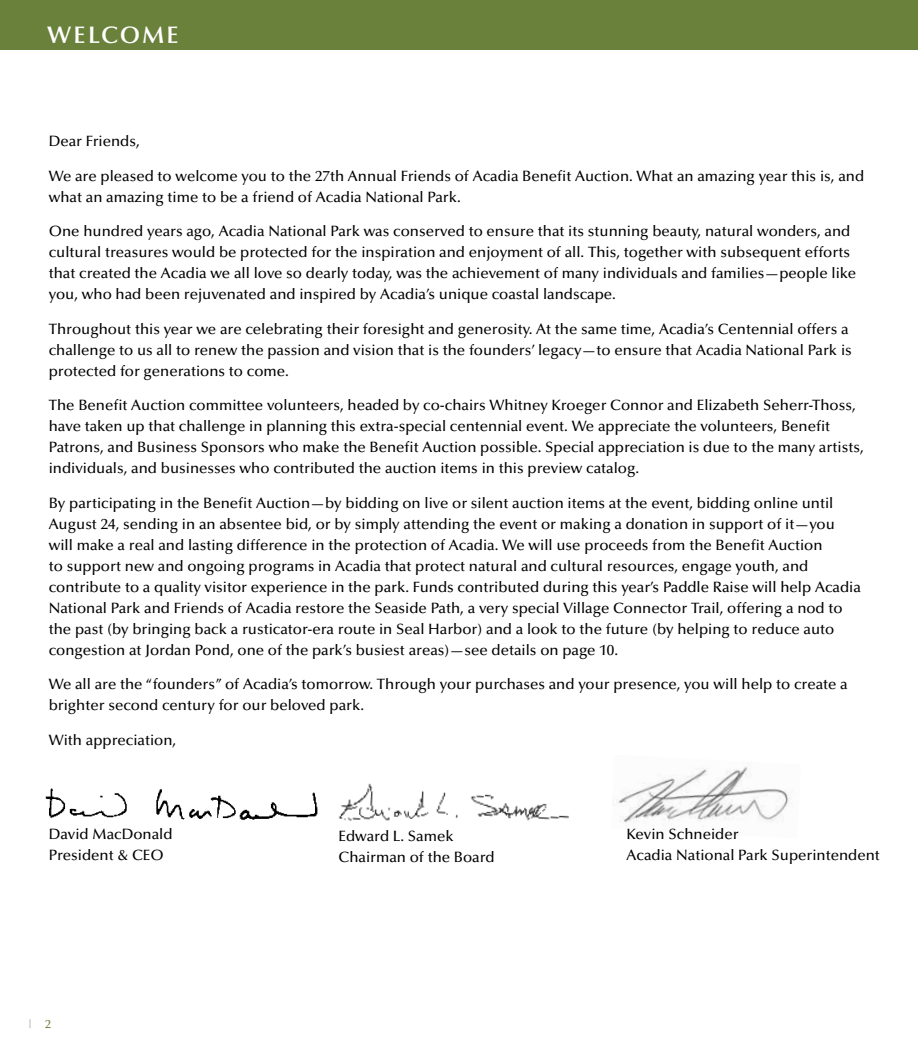
<style>
.page{position:relative;width:918px;height:1053px;background:#fff}
.page>*{position:absolute;margin:0;border:0;box-sizing:border-box;transform-origin:0 0}
.t1{font:600 24px "Optima LT";letter-spacing:.095em;color:#fff}
.t2{font:500 15px/21px "Optima LT";color:#000}
.t3{font:500 9px "Optima LT";color:#939598}
.s1{font-size:12px;color:#6a813b}
</style>
<div class="page">
<img style="left:618px;top:766px;width:175px;height:57px">
<img style="left:45px;top:788px;width:273px;height:33px">
<img style="left:338px;top:783px;width:231px;height:38px">
<div style="left:0;top:0;width:918px;height:49px;background:#6a813b"></div>
<h1 class="t1" style="left:47px;top:21px;width:133px">WELCOME</h1>
<p class="t2" style="left:49px;top:131px;width:93px">Dear Friends,</p>
<p class="t2" style="left:49px;top:166px;width:817px">We are pleased to welcome you to the 27th Annual Friends of Acadia Benefit Auction. What an amazing year this is, and what an amazing time to be a friend of Acadia National Park.</p>
<p class="t2" style="left:49px;top:221px;width:809px">One hundred years ago, Acadia National Park was conserved to ensure that its stunning beauty, natural wonders, and cultural treasures would be protected for the inspiration and enjoyment of all. This, together with subsequent efforts that created the Acadia we all love so dearly today, was the achievement of many individuals and families—people like you, who had been rejuvenated and inspired by Acadia’s unique coastal landscape.</p>
<p class="t2" style="left:49px;top:319px;width:805px">Throughout this year we are celebrating their foresight and generosity. At the same time, Acadia’s Centennial offers a challenge to us all to renew the passion and vision that is the founders’ legacy—to ensure that Acadia National Park is protected for generations to come.</p>
<p class="t2" style="left:49px;top:395px;width:816px">The Benefit Auction committee volunteers, headed by co-chairs Whitney Kroeger Connor and Elizabeth Seherr-Thoss, have taken up that challenge in planning this extra-special centennial event. We appreciate the volunteers, Benefit Patrons, and Business Sponsors who make the Benefit Auction possible. Special appreciation is due to the many artists, individuals, and businesses who contributed the auction items in this preview catalog.</p>
<p class="t2" style="left:49px;top:493px;width:814px">By participating in the Benefit Auction—by bidding on live or silent auction items at the event, bidding online until August 24, sending in an absentee bid, or by simply attending the event or making a donation in support of it—you will make a real and lasting difference in the protection of Acadia. We will use proceeds from the Benefit Auction<br>to support new and ongoing programs in Acadia that protect natural and cultural resources, engage youth, and contribute to a quality visitor experience in the park. Funds contributed during this year’s Paddle Raise will help Acadia National Park and Friends of Acadia restore the Seaside Path, a very special Village Connector Trail, offering a nod to the past (by bringing back a rusticator-era route in Seal Harbor) and a look to the future (by helping to reduce auto congestion at Jordan Pond, one of the park’s busiest areas)—see details on page 10.</p>
<p class="t2" style="left:49px;top:674px;width:800px">We all are the “founders” of Acadia’s tomorrow. Through your purchases and your presence, you will help to create a brighter second century for our beloved park.</p>
<p class="t2" style="left:49px;top:730px;width:129px">With appreciation,</p>
<p class="t2" style="left:49px;top:824px;width:125px">David MacDonald<br>President &amp; CEO</p>
<p class="t3" style="left:29px;top:1018px;width:24px">| <span class="s1">2</span></p>
<p class="t2" style="left:339px;top:825px;width:158px">Edward L. Samek<br>Chairman of the Board</p>
<p class="t2" style="left:627px;top:824px;width:255px">Kevin Schneider<br>Acadia National Park Superintendent</p>
</div>
